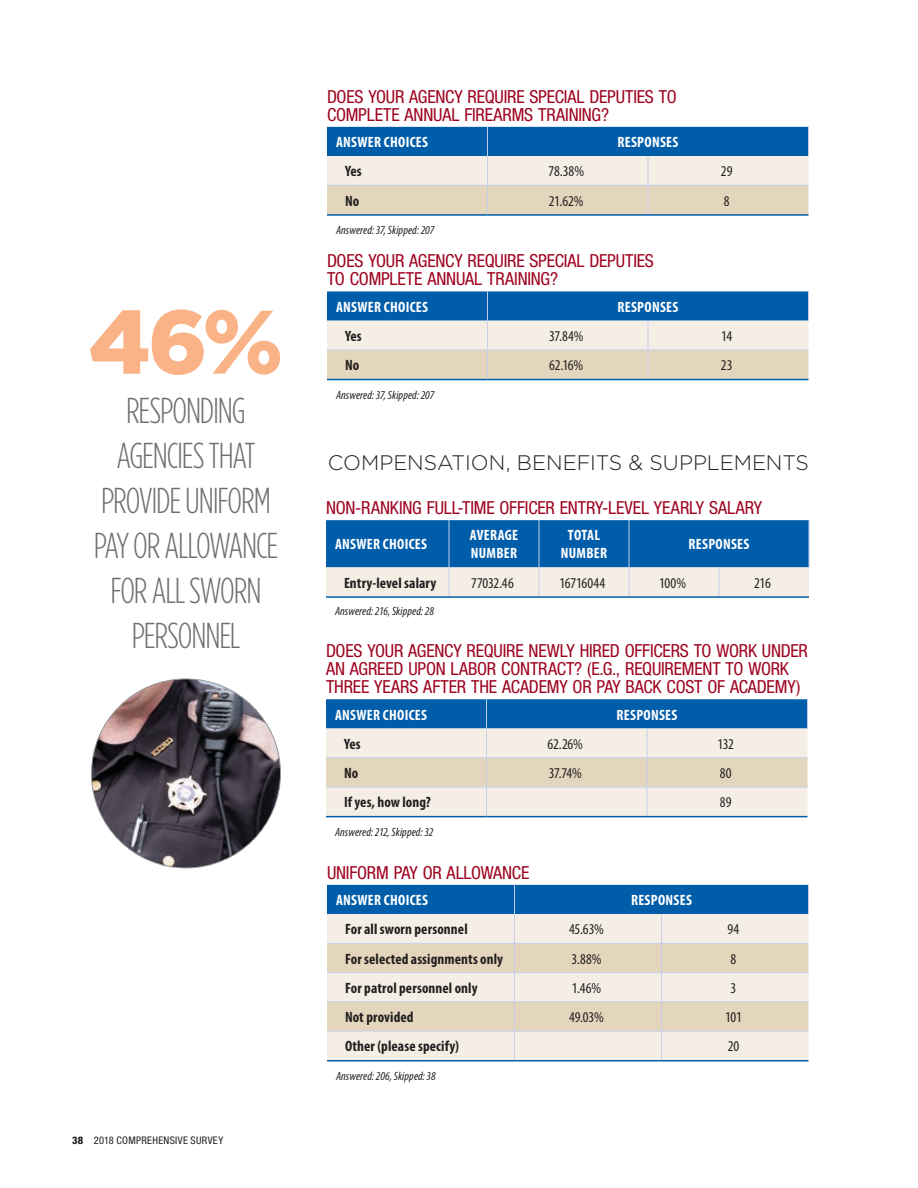
<style>
.page{position:relative;width:918px;height:1188px;background:#fff}
.page>*{position:absolute;margin:0;border:0;box-sizing:border-box;transform-origin:0 0}
.head_-_hel_bd_cond{font:900 90px "Gotham";color:#fab387}
.body_-_no_indent{font:300 36px/45px "Gotham Condensed";letter-spacing:-.035em;color:#6d6f71;text-align:center}
.head_-_Abril_-_36pt{font:300 21px "Gotham";letter-spacing:-.005em;color:#231f20}
.pull_quote_-_hel_con{font:condensed 18px/18px "Helvetica Neue LT Std";letter-spacing:-.01em;color:#9e0520}
.table_text_descripti{font:700 condensed 15px "Myriad Pro";letter-spacing:.005em;color:#231f20}
.table_text_head{font:700 condensed 15px/18px "Myriad Pro";letter-spacing:.02em;color:#fff}
.table_text_cell{font:condensed 15px "Myriad Pro";letter-spacing:-.01em;color:#231f20}
.table_text_footer{font:italic condensed 12px "Myriad Pro";letter-spacing:.01em;color:#231f20}
.t1{font:condensed 10.5px "Helvetica Neue LT Std";letter-spacing:.03em;color:#231f20}
.s1{font-weight:800}
</style>
<div class="page">
<svg style="left:326px;top:699px;width:482px;height:117px;background:#b2c3cc"></svg>
<hr style="left:326px;top:816px;width:161px;height:1px;background:#005daa">
<hr style="left:487px;top:816px;width:160px;height:1px;background:#005daa">
<hr style="left:647px;top:816px;width:161px;height:1px;background:#005daa">
<hr style="left:809px;top:520px;width:1px;height:47px;background:#c6cfe9">
<svg style="left:326px;top:520px;width:483px;height:76px;background:#5e94c1"></svg>
<hr style="left:326px;top:596px;width:123px;height:2px;background:#005daa">
<hr style="left:449px;top:596px;width:90px;height:2px;background:#005daa">
<hr style="left:539px;top:596px;width:90px;height:2px;background:#005daa">
<hr style="left:629px;top:596px;width:90px;height:2px;background:#005daa">
<hr style="left:719px;top:596px;width:90px;height:2px;background:#005daa">
<svg style="left:327px;top:885px;width:482px;height:175px;background:#c5cdce"></svg>
<hr style="left:327px;top:1060px;width:187px;height:1px;background:#005daa">
<hr style="left:514px;top:1060px;width:148px;height:1px;background:#005daa">
<hr style="left:662px;top:1060px;width:146px;height:1px;background:#005daa">
<img style="left:92px;top:679px;width:188px;height:189px;border-radius:94px">
<hr style="left:808px;top:291px;width:1px;height:30px;background:#c6cfe9">
<svg style="left:327px;top:291px;width:481px;height:88px;background:#9db5c4"></svg>
<hr style="left:327px;top:379px;width:161px;height:1px;background:#005daa">
<hr style="left:488px;top:379px;width:160px;height:1px;background:#005daa">
<hr style="left:648px;top:379px;width:160px;height:1px;background:#005daa">
<svg style="left:327px;top:127px;width:482px;height:88px;background:#9db5c4"></svg>
<hr style="left:327px;top:214px;width:161px;height:2px;background:#005daa">
<hr style="left:488px;top:214px;width:160px;height:2px;background:#005daa">
<hr style="left:648px;top:214px;width:160px;height:2px;background:#005daa">
<p class="head_-_hel_bd_cond" style="left:89px;top:280px;width:196px">46%</p>
<p class="body_-_no_indent" style="left:126px;top:388px;width:121px">RESPONDING</p>
<p class="body_-_no_indent" style="left:94px;top:433px;width:186px">AGENCIES THAT<br>PROVIDE UNIFORM<br>PAY OR ALLOWANCE<br>FOR ALL SWORN<br>PERSONNEL</p>
<p class="t1" style="left:72px;top:1134px;width:153px"><span class="s1">38</span> 2018 COMPREHENSIVE SURVEY</p>
<p class="pull_quote_-_hel_con" style="left:327px;top:87px;width:351px">DOES YOUR AGENCY REQUIRE SPECIAL DEPUTIES TO<br>COMPLETE ANNUAL FIREARMS TRAINING?</p>
<p class="table_text_head" style="left:336px;top:133px;width:93px">ANSWER CHOICES</p>
<p class="table_text_head" style="left:618px;top:133px;width:62px">RESPONSES</p>
<p class="table_text_descripti" style="left:345px;top:162px;width:18px">Yes</p>
<p class="table_text_cell" style="left:548px;top:162px;width:37px">78.38%</p>
<p class="table_text_cell" style="left:721px;top:162px;width:13px">29</p>
<p class="table_text_descripti" style="left:345px;top:191px;width:16px">No</p>
<p class="table_text_cell" style="left:549px;top:192px;width:36px">21.62%</p>
<p class="table_text_cell" style="left:724px;top:192px;width:7px">8</p>
<p class="table_text_footer" style="left:336px;top:223px;width:100px">Answered: 37, Skipped: 207</p>
<p class="pull_quote_-_hel_con" style="left:327px;top:252px;width:328px">DOES YOUR AGENCY REQUIRE SPECIAL DEPUTIES<br>TO COMPLETE ANNUAL TRAINING?</p>
<p class="table_text_head" style="left:336px;top:297px;width:93px">ANSWER CHOICES</p>
<p class="table_text_head" style="left:618px;top:297px;width:62px">RESPONSES</p>
<p class="table_text_descripti" style="left:345px;top:327px;width:18px">Yes</p>
<p class="table_text_cell" style="left:549px;top:327px;width:36px">37.84%</p>
<p class="table_text_cell" style="left:721px;top:327px;width:13px">14</p>
<p class="table_text_descripti" style="left:345px;top:356px;width:16px">No</p>
<p class="table_text_cell" style="left:549px;top:356px;width:36px">62.16%</p>
<p class="table_text_cell" style="left:721px;top:356px;width:13px">23</p>
<p class="table_text_footer" style="left:336px;top:387px;width:100px">Answered: 37, Skipped: 207</p>
<p class="head_-_Abril_-_36pt" style="left:328px;top:450px;width:483px">COMPENSATION, BENEFITS &amp; SUPPLEMENTS</p>
<p class="pull_quote_-_hel_con" style="left:326px;top:499px;width:438px">NON-RANKING FULL-TIME OFFICER ENTRY-LEVEL YEARLY SALARY</p>
<p class="table_text_head" style="left:335px;top:535px;width:93px">ANSWER CHOICES</p>
<p class="table_text_head" style="left:470px;top:526px;width:50px">AVERAGE<br>NUMBER</p>
<p class="table_text_head" style="left:561px;top:526px;width:48px;text-align:center">TOTAL<br>NUMBER</p>
<p class="table_text_head" style="left:689px;top:535px;width:62px">RESPONSES</p>
<p class="table_text_descripti" style="left:344px;top:573px;width:94px">Entry-level salary</p>
<p class="table_text_cell" style="left:471px;top:574px;width:44px">77032.46</p>
<p class="table_text_cell" style="left:560px;top:574px;width:47px">16716044</p>
<p class="table_text_cell" style="left:659px;top:574px;width:29px">100%</p>
<p class="table_text_cell" style="left:754px;top:574px;width:18px">216</p>
<p class="table_text_footer" style="left:335px;top:604px;width:100px">Answered: 216, Skipped: 28</p>
<p class="pull_quote_-_hel_con" style="left:326px;top:642px;width:483px">DOES YOUR AGENCY REQUIRE NEWLY HIRED OFFICERS TO WORK UNDER<br>AN AGREED UPON LABOR CONTRACT? (E.G., REQUIREMENT TO WORK<br>THREE YEARS AFTER THE ACADEMY OR PAY BACK COST OF ACADEMY)</p>
<p class="table_text_head" style="left:335px;top:705px;width:93px">ANSWER CHOICES</p>
<p class="table_text_head" style="left:617px;top:705px;width:62px">RESPONSES</p>
<p class="table_text_descripti" style="left:344px;top:734px;width:18px">Yes</p>
<p class="table_text_cell" style="left:548px;top:735px;width:37px">62.26%</p>
<p class="table_text_cell" style="left:718px;top:735px;width:18px">132</p>
<p class="table_text_descripti" style="left:344px;top:764px;width:16px">No</p>
<p class="table_text_cell" style="left:549px;top:764px;width:35px">37.74%</p>
<p class="table_text_cell" style="left:720px;top:764px;width:13px">80</p>
<p class="table_text_descripti" style="left:344px;top:793px;width:88px">If yes, how long?</p>
<p class="table_text_cell" style="left:720px;top:793px;width:13px">89</p>
<p class="table_text_footer" style="left:335px;top:825px;width:100px">Answered: 212, Skipped: 32</p>
<p class="pull_quote_-_hel_con" style="left:327px;top:863px;width:204px">UNIFORM PAY OR ALLOWANCE</p>
<p class="table_text_head" style="left:336px;top:891px;width:93px">ANSWER CHOICES</p>
<p class="table_text_head" style="left:631px;top:891px;width:62px">RESPONSES</p>
<p class="table_text_descripti" style="left:345px;top:920px;width:124px">For all sworn personnel</p>
<p class="table_text_cell" style="left:569px;top:920px;width:36px">45.63%</p>
<p class="table_text_cell" style="left:728px;top:920px;width:13px">94</p>
<p class="table_text_descripti" style="left:345px;top:949px;width:160px">For selected assignments only</p>
<p class="table_text_cell" style="left:572px;top:950px;width:31px">3.88%</p>
<p class="table_text_cell" style="left:731px;top:950px;width:7px">8</p>
<p class="table_text_descripti" style="left:345px;top:978px;width:134px">For patrol personnel only</p>
<p class="table_text_cell" style="left:572px;top:979px;width:31px">1.46%</p>
<p class="table_text_cell" style="left:731px;top:979px;width:7px">3</p>
<p class="table_text_descripti" style="left:345px;top:1008px;width:70px">Not provided</p>
<p class="table_text_cell" style="left:569px;top:1008px;width:36px">49.03%</p>
<p class="table_text_cell" style="left:725px;top:1008px;width:18px">101</p>
<p class="table_text_descripti" style="left:345px;top:1037px;width:116px">Other (please specify)</p>
<p class="table_text_cell" style="left:728px;top:1037px;width:13px">20</p>
<p class="table_text_footer" style="left:336px;top:1069px;width:101px">Answered: 206, Skipped: 38</p>
</div>
